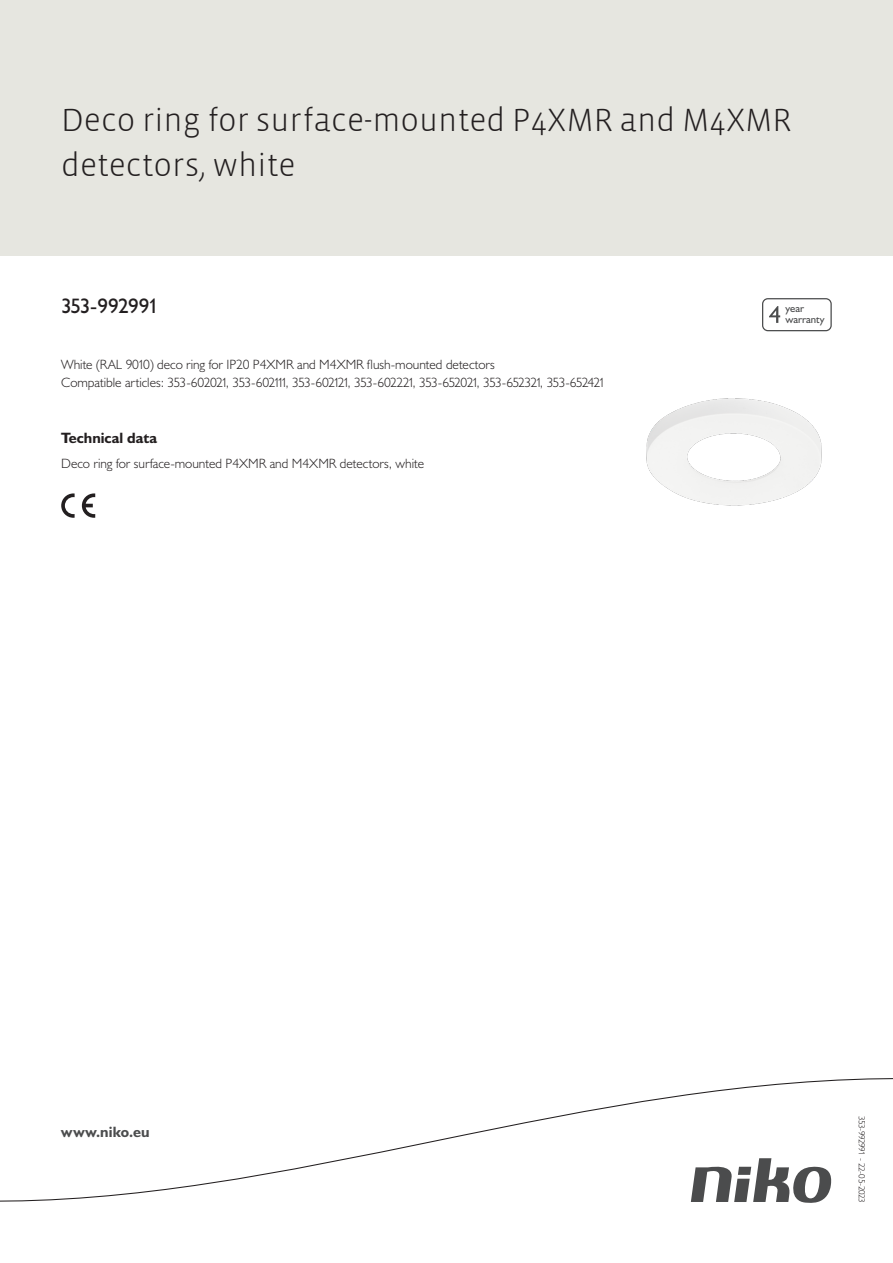
<style>
.page{position:relative;width:893px;height:1263px;background:#fff}
.page>*{position:absolute;margin:0;border:0;box-sizing:border-box;transform-origin:0 0}
.Title_datasheets{font:300 33px/45px "Vista Sans";color:#231f20}
.Article_number{font:21px "Humanist 521 BT";letter-spacing:-.03em;color:#231f20}
.Titles_parts{font:700 15px "Humanist 521 BT";color:#231f20}
.titel_afbeelding{font:700 15px "Humanist 521 BT";letter-spacing:.005em;color:#4b4c4d}
.Platte_tekst_CAB{font:300 13.5px/18px "Humanist 521 BT";color:#231f20}
.t1{font:10.8px/10.8px "Humanist 521 BT";color:#4b4c4d}
.Revision{font:300 9px "Humanist 521 BT";letter-spacing:-.045em;color:#231f20}
</style>
<div class="page">
<div style="left:0;top:0;width:893px;height:255px;background:#e6e6e0"></div>
<svg style="left:82px;top:493px;width:13px;height:25px"></svg>
<svg style="left:61px;top:493px;width:14px;height:25px"></svg>
<svg style="left:762px;top:298px;width:70px;height:33px"></svg>
<svg style="left:0;top:1078px;width:893px;height:125px"></svg>
<img style="left:646px;top:398px;width:176px;height:108px">
<p class="Title_datasheets" style="left:61px;top:98px;width:732px">Deco ring for surface-mounted P4XMR and M4XMR detectors, white</p>
<p class="Article_number" style="left:61px;top:293px;width:99px">353-992991</p>
<p class="Platte_tekst_CAB" style="left:61px;top:355px;width:546px">White (RAL 9010) deco ring for IP20 P4XMR and M4XMR flush-mounted detectors<br>Compatible articles: 353-602021, 353-602111, 353-602121, 353-602221, 353-652021, 353-652321, 353-652421</p>
<p class="Titles_parts" style="left:61px;top:429px;width:98px">Technical data</p>
<p class="Platte_tekst_CAB" style="left:61px;top:454px;width:364px">Deco ring for surface-mounted P4XMR and M4XMR detectors, white</p>
<p class="t1" style="left:785px;top:303px;width:41px">year warranty</p>
<p class="titel_afbeelding" style="left:61px;top:1122px;width:90px">www.niko.eu</p>
<p class="Revision" style="left:868px;top:1116px;width:89px;rotate:90deg">353-992991 - 22-05-2023</p>
</div>
